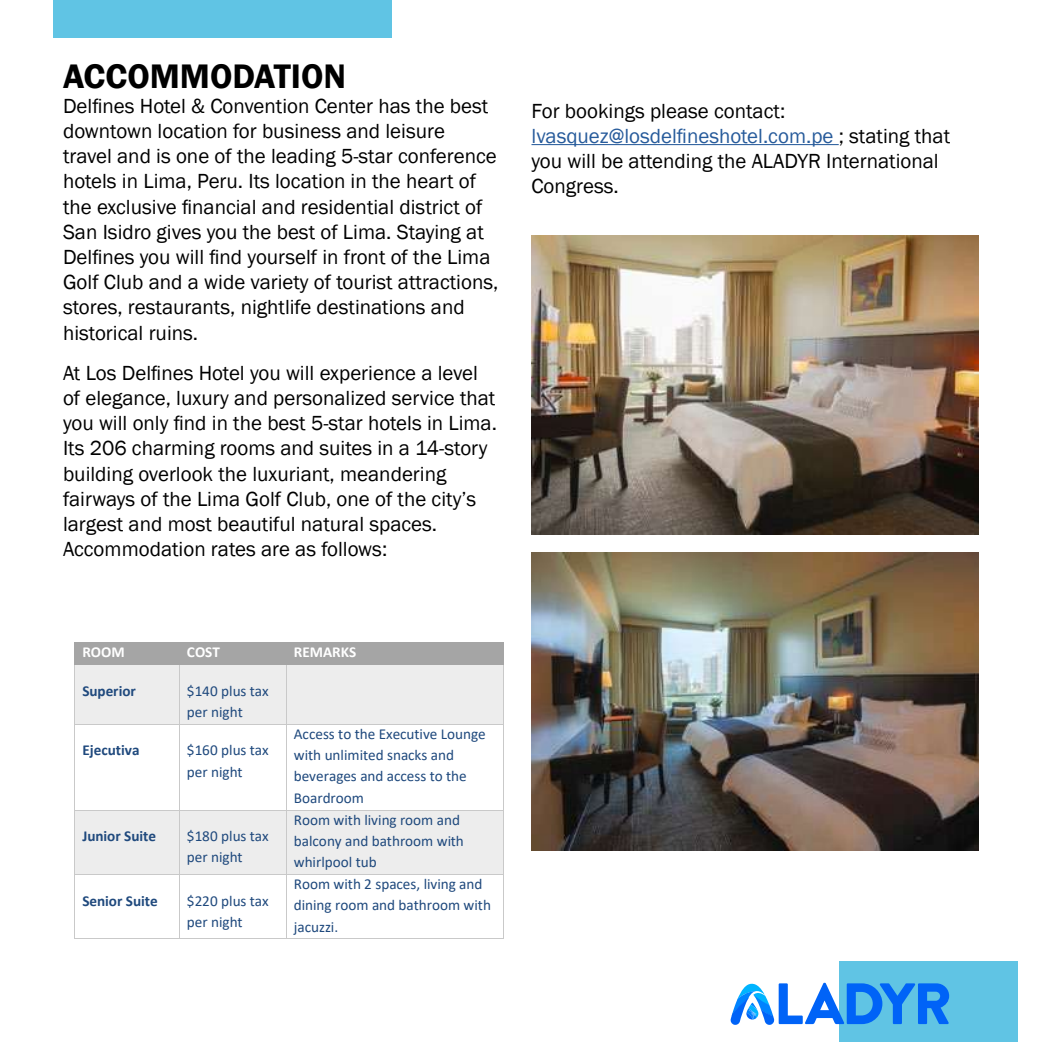
<style>
.page{position:relative;width:1042px;height:1042px;background:#fff}
.page>*{position:absolute;margin:0;border:0;box-sizing:border-box;transform-origin:0 0}
.t1{font:600 35px "Franklin Gothic";color:#000}
.t2{font:21px/25.2px "Franklin Gothic";color:#000}
.t3{font:15.22px/21.2px "Calibri";color:#1f497d}
.t4{font:700 15.22px "Calibri";letter-spacing:-.005em;color:#1f497d}
.t5{font:700 15.22px "Calibri";color:#fff}
.s1{color:#275b9b}
</style>
<div class="page">
<div style="left:840px;top:961px;width:178px;height:81px;background:#60c4e4"></div>
<div style="left:53px;top:0;width:338px;height:38px;background:#60c4e4"></div>
<svg style="left:730px;top:983px;width:219px;height:42px"></svg>
<hr style="left:531px;top:144px;width:308px;height:1px;background:#275b9b">
<img style="left:531px;top:553px;width:448px;height:298px">
<img style="left:531px;top:236px;width:448px;height:298px">
<div style="left:75px;top:643px;width:104px;height:21px;background:#a5a5a5"></div>
<div style="left:179px;top:643px;width:107px;height:21px;background:#a5a5a5"></div>
<div style="left:286px;top:643px;width:217px;height:21px;background:#a5a5a5"></div>
<hr style="left:75px;top:642px;width:104px;height:1px;background:#a5a5a5">
<hr style="left:180px;top:642px;width:106px;height:1px;background:#a5a5a5">
<hr style="left:287px;top:642px;width:216px;height:1px;background:#a5a5a5">
<div style="left:75px;top:665px;width:104px;height:59px;background:#ededed"></div>
<div style="left:180px;top:665px;width:106px;height:59px;background:#ededed"></div>
<div style="left:287px;top:665px;width:216px;height:59px;background:#ededed"></div>
<hr style="left:75px;top:664px;width:104px;height:1px;background:#a5a5a5">
<hr style="left:180px;top:664px;width:106px;height:1px;background:#a5a5a5">
<hr style="left:287px;top:664px;width:216px;height:1px;background:#a5a5a5">
<svg style="left:503px;top:642px;width:1px;height:23px"></svg>
<hr style="left:75px;top:665px;width:1px;height:59px;background:#c9c9c9">
<hr style="left:179px;top:665px;width:1px;height:59px;background:#c9c9c9">
<hr style="left:286px;top:665px;width:1px;height:59px;background:#c9c9c9">
<hr style="left:503px;top:665px;width:1px;height:59px;background:#c9c9c9">
<hr style="left:75px;top:724px;width:104px;height:1px;background:#c9c9c9">
<hr style="left:180px;top:724px;width:106px;height:1px;background:#c9c9c9">
<hr style="left:287px;top:724px;width:216px;height:1px;background:#c9c9c9">
<hr style="left:75px;top:725px;width:1px;height:85px;background:#c9c9c9">
<hr style="left:179px;top:725px;width:1px;height:85px;background:#c9c9c9">
<hr style="left:286px;top:725px;width:1px;height:85px;background:#c9c9c9">
<hr style="left:503px;top:725px;width:1px;height:85px;background:#c9c9c9">
<div style="left:75px;top:810px;width:104px;height:64px;background:#ededed"></div>
<div style="left:180px;top:810px;width:106px;height:64px;background:#ededed"></div>
<div style="left:287px;top:810px;width:216px;height:64px;background:#ededed"></div>
<hr style="left:75px;top:810px;width:104px;height:1px;background:#c9c9c9">
<hr style="left:180px;top:810px;width:106px;height:1px;background:#c9c9c9">
<hr style="left:287px;top:810px;width:216px;height:1px;background:#c9c9c9">
<hr style="left:75px;top:810px;width:1px;height:64px;background:#c9c9c9">
<hr style="left:179px;top:810px;width:1px;height:64px;background:#c9c9c9">
<hr style="left:286px;top:810px;width:1px;height:64px;background:#c9c9c9">
<hr style="left:503px;top:810px;width:1px;height:64px;background:#c9c9c9">
<hr style="left:75px;top:874px;width:104px;height:1px;background:#c9c9c9">
<hr style="left:180px;top:874px;width:106px;height:1px;background:#c9c9c9">
<hr style="left:287px;top:874px;width:216px;height:1px;background:#c9c9c9">
<hr style="left:75px;top:875px;width:1px;height:63px;background:#c9c9c9">
<hr style="left:75px;top:938px;width:104px;height:1px;background:#c9c9c9">
<hr style="left:179px;top:875px;width:1px;height:63px;background:#c9c9c9">
<hr style="left:180px;top:938px;width:106px;height:1px;background:#c9c9c9">
<hr style="left:286px;top:875px;width:1px;height:63px;background:#c9c9c9">
<hr style="left:287px;top:938px;width:216px;height:1px;background:#c9c9c9">
<hr style="left:503px;top:875px;width:1px;height:63px;background:#c9c9c9">
<h1 class="t1" style="left:63px;top:54px;width:284px">ACCOMMODATION</h1>
<p class="t2" style="left:63px;top:94px;width:437px">Delfines Hotel &amp; Convention Center has the best downtown location for business and leisure travel and is one of the leading 5-star conference hotels in Lima, Peru. Its location in the heart of the exclusive financial and residential district of San Isidro gives you the best of Lima. Staying at Delfines you will find yourself in front of the Lima Golf Club and a wide variety of tourist attractions, stores, restaurants, nightlife destinations and historical ruins.</p>
<p class="t2" style="left:63px;top:360px;width:435px">At Los Delfines Hotel you will experience a level of elegance, luxury and personalized service that you will only find in the best 5-star hotels in Lima.<br>Its 206 charming rooms and suites in a 14-story building overlook the luxuriant, meandering fairways of the Lima Golf Club, one of the city’s largest and most beautiful natural spaces.<br>Accommodation rates are as follows:</p>
<p class="t2" style="left:531px;top:99px;width:420px">For bookings please contact: <span class="s1">lvasquez@losdelfineshotel.com.pe</span> ; stating that you will be attending the ALADYR International Congress.</p>
<p class="t5" style="left:82px;top:641px;width:44px">ROOM</p>
<p class="t5" style="left:187px;top:641px;width:34px">COST</p>
<p class="t5" style="left:294px;top:641px;width:64px">REMARKS</p>
<p class="t4" style="left:82px;top:680px;width:55px">Superior</p>
<p class="t3" style="left:187px;top:679px;width:83px">$140 plus tax per night</p>
<p class="t4" style="left:82px;top:739px;width:59px">Ejecutiva</p>
<p class="t3" style="left:187px;top:739px;width:83px">$160 plus tax per night</p>
<p class="t3" style="left:294px;top:723px;width:193px">Access to the Executive Lounge with unlimited snacks and beverages and access to the<br>Boardroom</p>
<p class="t4" style="left:82px;top:825px;width:75px">Junior Suite</p>
<p class="t3" style="left:187px;top:825px;width:83px">$180 plus tax per night</p>
<p class="t4" style="left:82px;top:890px;width:77px">Senior Suite</p>
<p class="t3" style="left:187px;top:889px;width:83px">$220 plus tax per night</p>
<p class="t3" style="left:294px;top:808px;width:172px">Room with living room and balcony and bathroom with whirlpool tub</p>
<p class="t3" style="left:294px;top:873px;width:199px">Room with 2 spaces, living and dining room and bathroom with jacuzzi.</p>
</div>
